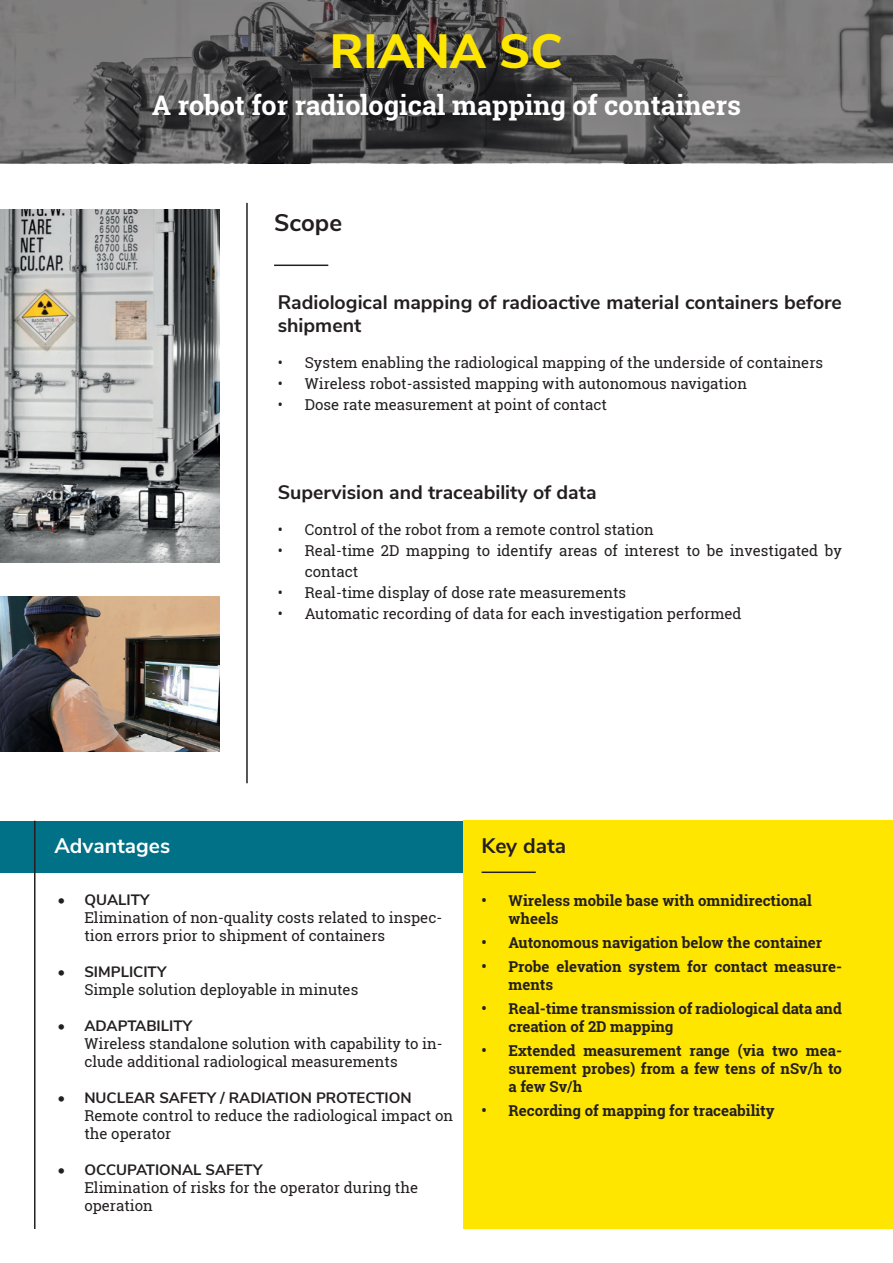
<style>
.page{position:relative;width:893px;height:1263px;background:#fff}
.page>*{position:absolute;margin:0;border:0;box-sizing:border-box;transform-origin:0 0}
.t1{font:800 48px "Nunito Sans";color:#ffe601}
.t2{font:700 27px "Roboto Slab";color:#fff}
.t3{font:700 24px "Nunito Sans";color:#231f20}
.t4{font:700 21px "Nunito Sans";color:#fff}
.t5{font:700 21px "Nunito Sans";color:#231f20}
.t6{font:700 19.5px/23.4px "Nunito Sans";color:#231f20}
.t7{font:15px/18px "Roboto Slab";color:#231f20}
.t8{font:700 15px/18px "Roboto Slab";color:#231f20}
.t9{font:700 15px "Nunito Sans";color:#231f20}
.s1{color:#fff}
</style>
<div class="page">
<svg style="left:0;top:0;width:893px;height:163px;background:#5f5e5f"></svg>
<div style="left:0;top:821px;width:463px;height:51px;background:#007187"></div>
<hr style="left:274px;top:265px;width:54px;height:1px;background:#231f20">
<hr style="left:34px;top:821px;width:2px;height:408px;background:#231f20">
<img style="left:0;top:209px;width:219px;height:353px">
<img style="left:0;top:596px;width:219px;height:155px">
<div style="left:463px;top:821px;width:430px;height:408px;background:#ffe601"></div>
<hr style="left:246px;top:203px;width:2px;height:580px;background:#231f20">
<hr style="left:482px;top:871px;width:54px;height:2px;background:#231f20">
<h1 class="t1" style="left:330px;top:16px;width:235px">RIANA SC</h1>
<h2 class="t2" style="left:152px;top:87px;width:591px">A robot for radiological mapping of containers</h2>
<h3 class="t3" style="left:274px;top:205px;width:69px">Scope</h3>
<h3 class="t6" style="left:278px;top:289px;width:566px">Radiological mapping of radioactive material containers before shipment</h3>
<p class="t7" style="left:278px;top:354px;width:547px">• System enabling the radiological mapping of the underside of containers</p>
<p class="t7" style="left:278px;top:375px;width:471px">• Wireless robot-assisted mapping with autonomous navigation</p>
<p class="t7" style="left:278px;top:396px;width:331px">• Dose rate measurement at point of contact</p>
<h3 class="t4" style="left:54px;top:830px;width:117px">Advantages</h3>
<h3 class="t6" style="left:278px;top:479px;width:320px">Supervision and traceability of data</h3>
<p class="t7" style="left:278px;top:520px;width:378px">• Control of the robot from a remote control station</p>
<p class="t7" style="left:305px;top:539px;width:539px;line-height:21px;text-indent:-27px">• Real-time 2D mapping to identify areas of interest to be investigated by contact</p>
<p class="t7" style="left:278px;top:583px;width:350px">• Real-time display of dose rate measurements</p>
<p class="t7" style="left:278px;top:604px;width:465px">• Automatic recording of data for each investigation performed</p>
<h3 class="t5" style="left:482px;top:830px;width:86px">Key data</h3>
<p class="t9" style="left:57px;top:889px;width:94px">• QUALITY</p>
<p class="t7" style="left:84px;top:908px;width:359px;text-indent:-27px"><span class="s1">•</span> Elimination of non-quality costs related to inspec&shy;tion errors prior to shipment of containers</p>
<p class="t9" style="left:57px;top:961px;width:110px">• SIMPLICITY</p>
<p class="t7" style="left:57px;top:980px;width:302px"><span class="s1">•</span> Simple solution deployable in minutes</p>
<p class="t9" style="left:57px;top:1015px;width:136px">• ADAPTABILITY</p>
<p class="t7" style="left:84px;top:1034px;width:360px;text-indent:-27px"><span class="s1">•</span> Wireless standalone solution with capability to in&shy;clude additional radiological measurements</p>
<p class="t9" style="left:57px;top:1087px;width:356px">• NUCLEAR SAFETY / RADIATION PROTECTION</p>
<p class="t7" style="left:84px;top:1106px;width:370px;text-indent:-27px"><span class="s1">•</span> Remote control to reduce the radiological impact on the operator</p>
<p class="t9" style="left:57px;top:1159px;width:206px">• OCCUPATIONAL SAFETY</p>
<p class="t7" style="left:84px;top:1178px;width:335px;text-indent:-27px"><span class="s1">•</span> Elimination of risks for the operator during the operation</p>
<p class="t8" style="left:509px;top:891px;width:305px;text-indent:-27px">• Wireless mobile base with omnidirectional wheels</p>
<p class="t8" style="left:482px;top:933px;width:342px">• Autonomous navigation below the container</p>
<p class="t8" style="left:509px;top:957px;width:335px;text-indent:-27px">• Probe elevation system for contact measure&shy;ments</p>
<p class="t8" style="left:509px;top:999px;width:335px;text-indent:-27px">• Real-time transmission of radiological data and creation of 2D mapping</p>
<p class="t8" style="left:509px;top:1041px;width:335px;text-align:justify;text-indent:-27px">• Extended measurement range (via two mea&shy;surement probes) from a few tens of nSv/h to a few Sv/h</p>
<p class="t8" style="left:482px;top:1101px;width:295px">• Recording of mapping for traceability</p>
</div>
